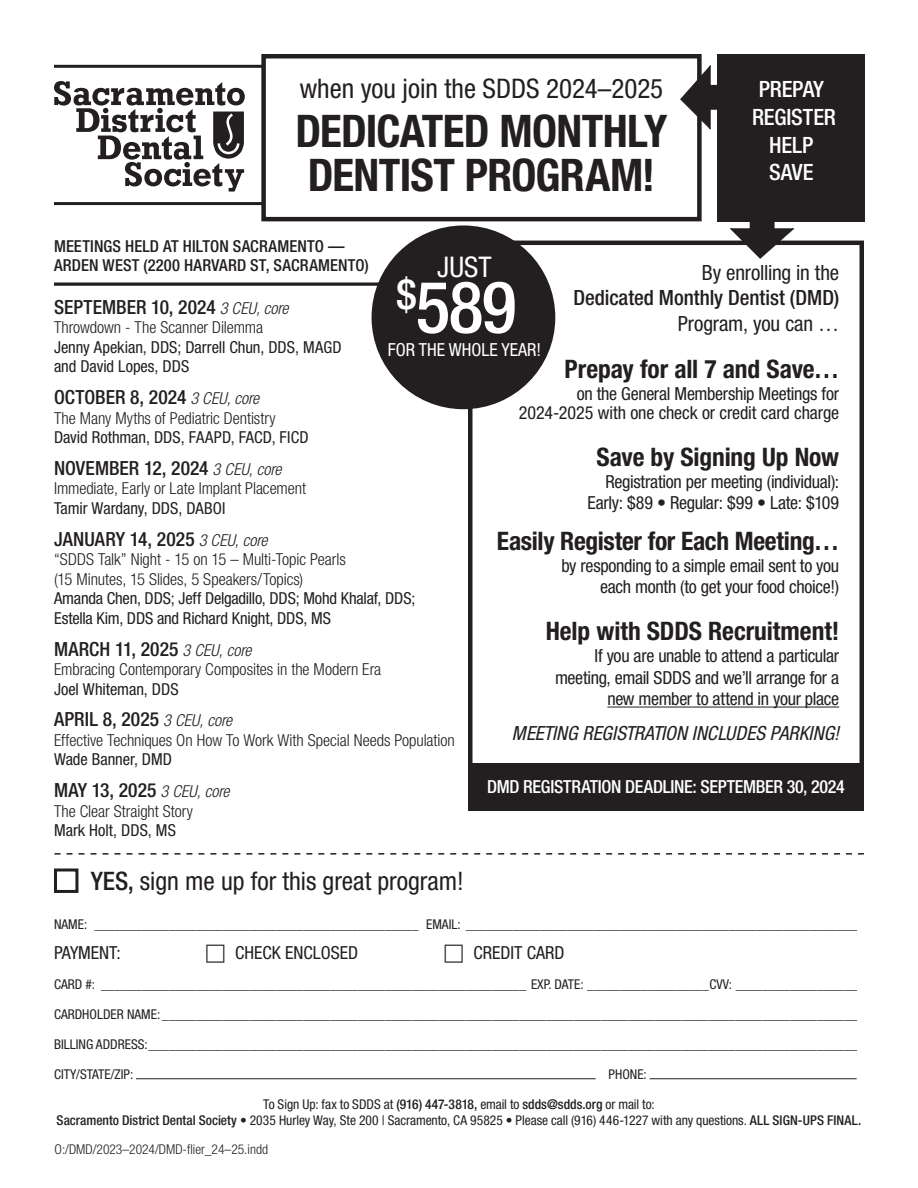
<style>
.page{position:relative;width:918px;height:1188px;background:#fff}
.page>*{position:absolute;margin:0;border:0;box-sizing:border-box;transform-origin:0 0}
.t1{font:500 condensed 72px "Helvetica Neue LT Std";color:#fff}
.t2{font:700 condensed 45px/43.5px "Helvetica Neue LT Std";letter-spacing:-.015em;color:#231f20}
.t3{font:condensed 28.5px "Helvetica Neue LT Std";color:#fff}
.t4{font:condensed 27px "Helvetica Neue LT Std";color:#231f20}
.t5{font:700 condensed 25.5px "Helvetica Neue LT Std";letter-spacing:-.005em;color:#231f20}
.t6{font:condensed 25.5px "Helvetica Neue LT Std";color:#231f20}
.t7{font:500 condensed 22.5px "Helvetica Neue LT Std";letter-spacing:-.005em;color:#fff}
.t8{font:condensed 21px/25.2px "Helvetica Neue LT Std";letter-spacing:-.01em;color:#231f20;text-align:right}
.t9{font:500 condensed 19.5px "Helvetica Neue LT Std";letter-spacing:.005em;color:#231f20}
.t10{font:italic condensed 19.5px "Helvetica Neue LT Std";letter-spacing:.005em;color:#231f20}
.t11{font:condensed 18px/21.6px "Helvetica Neue LT Std";letter-spacing:-.015em;color:#231f20;text-align:right}
.t12{font:500 condensed 18px "Helvetica Neue LT Std";letter-spacing:-.015em;color:#fff}
.t13{font:condensed 18px "Helvetica Neue LT Std";color:#fff}
.t14{font:300 condensed 16.5px/19.5px "Helvetica Neue LT Std";letter-spacing:-.005em;color:#231f20}
.t15{font:condensed 16.5px/19.5px "Helvetica Neue LT Std";letter-spacing:-.005em;color:#231f20}
.t16{font:500 condensed 16.5px/18.5px "Helvetica Neue LT Std";letter-spacing:.01em;color:#231f20}
.t17{font:condensed 13.5px/16.2px "Helvetica Neue LT Std";color:#231f20;text-align:center}
.t18{font:300 condensed 13.5px "Helvetica Neue LT Std";color:#231f20}
.s1{font-weight:300;font-style:italic;font-size:16.5px}
.s2{font-weight:500}
</style>
<div class="page">
<div style="left:261px;top:54px;width:441px;height:167px;border:4px solid #231f20"></div>
<svg style="left:680px;top:65px;width:32px;height:66px"></svg>
<div style="left:706px;top:85px;width:28px;height:24px;background:#231f20"></div>
<div style="left:706px;top:85px;width:29px;height:25px;border:1px solid #231f20"></div>
<hr style="left:136px;top:1078px;width:460px;height:1px;background:#231f20">
<hr style="left:650px;top:1078px;width:207px;height:1px;background:#231f20">
<div style="left:54px;top:868px;width:24px;height:25px;border:3px solid #231f20"></div>
<svg style="left:55px;top:853px;width:809px;height:2px"></svg>
<hr style="left:607px;top:707px;width:232px;height:1px;background:#231f20">
<div style="left:468px;top:241px;width:396px;height:569px;border:4px solid #231f20"></div>
<svg style="left:728px;top:227px;width:67px;height:32px"></svg>
<div style="left:750px;top:205px;width:24px;height:28px;background:#231f20"></div>
<div style="left:750px;top:204px;width:25px;height:29px;border:1px solid #231f20"></div>
<div style="left:718px;top:54px;width:147px;height:167px;background:#231f20"></div>
<svg style="left:54px;top:282px;width:325px;height:4px"></svg>
<svg style="left:54px;top:81px;width:191px;height:111px"></svg>
<hr style="left:54px;top:202px;width:209px;height:3px;background:#231f20">
<hr style="left:54px;top:65px;width:209px;height:3px;background:#231f20">
<div style="left:468px;top:763px;width:396px;height:47px;background:#231f20"></div>
<div style="left:372px;top:225px;width:183px;height:184px;background:#231f20;border-radius:50%"></div>
<p class="t4" style="left:300px;top:73px;width:365px">when you join the SDDS 2024–2025</p>
<p class="t2" style="left:295px;top:109px;width:374px">DEDICATED MONTHLY<br>DENTIST PROGRAM!</p>
<p class="t7" style="left:759px;top:76px;width:67px">PREPAY</p>
<p class="t7" style="left:752px;top:103px;width:85px">REGISTER</p>
<p class="t7" style="left:769px;top:131px;width:46px">HELP</p>
<p class="t7" style="left:769px;top:159px;width:46px">SAVE</p>
<p class="t16" style="left:54px;top:237px;width:316px">MEETINGS HELD AT HILTON SACRAMENTO —<br>ARDEN WEST (2200 HARVARD ST, SACRAMENTO)</p>
<p class="t9" style="left:54px;top:295px;width:236px">SEPTEMBER 10, 2024 <span class="s1">3 CEU, core</span></p>
<p class="t14" style="left:54px;top:318px;width:211px">Throwdown - The Scanner Dilemma</p>
<p class="t15" style="left:54px;top:337px;width:289px">Jenny Apekian, DDS; Darrell Chun, DDS, MAGD and David Lopes, DDS</p>
<p class="t9" style="left:54px;top:386px;width:207px">OCTOBER 8, 2024 <span class="s1">3 CEU, core</span></p>
<p class="t14" style="left:54px;top:408px;width:223px">The Many Myths of Pediatric Dentistry</p>
<p class="t15" style="left:54px;top:427px;width:256px">David Rothman, DDS, FAAPD, FACD, FICD</p>
<p class="t9" style="left:54px;top:456px;width:229px">NOVEMBER 12, 2024 <span class="s1">3 CEU, core</span></p>
<p class="t14" style="left:54px;top:479px;width:253px">Immediate, Early or Late Implant Placement</p>
<p class="t15" style="left:54px;top:498px;width:173px">Tamir Wardany, DDS, DABOI</p>
<p class="t9" style="left:54px;top:527px;width:215px">JANUARY 14, 2025 <span class="s1">3 CEU, core</span></p>
<p class="t14" style="left:54px;top:550px;width:293px">“SDDS Talk” Night - 15 on 15 – Multi-Topic Pearls (15 Minutes, 15 Slides, 5 Speakers/Topics)</p>
<p class="t15" style="left:54px;top:589px;width:363px">Amanda Chen, DDS; Jeff Delgadillo, DDS; Mohd Khalaf, DDS;<br>Estella Kim, DDS and Richard Knight, DDS, MS</p>
<p class="t9" style="left:54px;top:637px;width:199px">MARCH 11, 2025 <span class="s1">3 CEU, core</span></p>
<p class="t14" style="left:54px;top:659px;width:329px">Embracing Contemporary Composites in the Modern Era</p>
<p class="t15" style="left:54px;top:679px;width:126px">Joel Whiteman, DDS</p>
<p class="t9" style="left:54px;top:708px;width:180px">APRIL 8, 2025 <span class="s1">3 CEU, core</span></p>
<p class="t14" style="left:54px;top:730px;width:402px">Effective Techniques On How To Work With Special Needs Population</p>
<p class="t15" style="left:54px;top:750px;width:120px">Wade Banner, DMD</p>
<p class="t9" style="left:54px;top:779px;width:177px">MAY 13, 2025 <span class="s1">3 CEU, core</span></p>
<p class="t14" style="left:54px;top:801px;width:141px">The Clear Straight Story</p>
<p class="t15" style="left:54px;top:820px;width:123px">Mark Holt, DDS, MS</p>
<p class="t3" style="left:437px;top:251px;width:56px">JUST</p>
<p class="t1" style="left:396px;top:264px;width:122px"><sup>$</sup>589</p>
<p class="t13" style="left:388px;top:339px;width:155px">FOR THE WHOLE YEAR!</p>
<p class="t8" style="left:574px;top:260px;width:267px">By enrolling in the<br><span class="s2">Dedicated Monthly Dentist (DMD)<br></span>Program, you can …</p>
<p class="t5" style="left:565px;top:353px;width:276px">Prepay for all 7 and Save…</p>
<p class="t11" style="left:519px;top:383px;width:322px;line-height:19.5px">on the General Membership Meetings for<br>2024-2025 with one check or credit card charge</p>
<p class="t5" style="left:596px;top:442px;width:244px">Save by Signing Up Now</p>
<p class="t11" style="left:587px;top:471px;width:253px">Registration per meeting (individual):<br>Early: $89 • Regular: $99 • Late: $109</p>
<p class="t5" style="left:497px;top:525px;width:344px">Easily Register for Each Meeting…</p>
<p class="t11" style="left:561px;top:554px;width:279px">by responding to a simple email sent to you each month (to get your food choice!)</p>
<p class="t5" style="left:546px;top:616px;width:295px">Help with SDDS Recruitment!</p>
<p class="t11" style="left:555px;top:645px;width:286px">If you are unable to attend a particular meeting, email SDDS and we’ll arrange for a new member to attend in your place</p>
<p class="t10" style="left:512px;top:722px;width:329px">MEETING REGISTRATION INCLUDES PARKING!</p>
<p class="t12" style="left:487px;top:776px;width:359px">DMD REGISTRATION DEADLINE: SEPTEMBER 30, 2024</p>
<p class="t6" style="left:91px;top:867px;width:375px"><span class="s2">YES,</span> sign me up for this great program!</p>
<p class="t17" style="left:54px;top:916px;width:805px">NAME: ________________________________________________ EMAIL: __________________________________________________________</p>
<p class="t11" style="left:54px;top:942px;width:68px">PAYMENT:</p>
<p class="t11" style="left:235px;top:942px;width:125px">CHECK ENCLOSED</p>
<p class="t11" style="left:474px;top:942px;width:93px">CREDIT CARD</p>
<p class="t17" style="left:54px;top:976px;width:805px">CARD #: _______________________________________________________________ EXP. DATE: __________________CVV: __________________</p>
<p class="t17" style="left:54px;top:1006px;width:805px">CARDHOLDER NAME: _______________________________________________________________________________________________________</p>
<p class="t17" style="left:54px;top:1036px;width:805px">BILLING ADDRESS:_________________________________________________________________________________________________________</p>
<p class="t17" style="left:54px;top:1066px;width:81px">CITY/STATE/ZIP:</p>
<p class="t17" style="left:609px;top:1066px;width:40px">PHONE:</p>
<p class="t17" style="left:57px;top:1096px;width:806px">To Sign Up: fax to SDDS at <span class="s2">(916) 447-3818,</span> email to <span class="s2">sdds@sdds.org</span> or mail to:<br><span class="s2">Sacramento District Dental Society</span> • 2035 Hurley Way, Ste 200 | Sacramento, CA 95825 • Please call (916) 446-1227 with any questions. <span class="s2">ALL SIGN-UPS FINAL.</span></p>
<p class="t18" style="left:55px;top:1141px;width:215px">O:/DMD/2023–2024/DMD-flier_24–25.indd</p>
</div>
